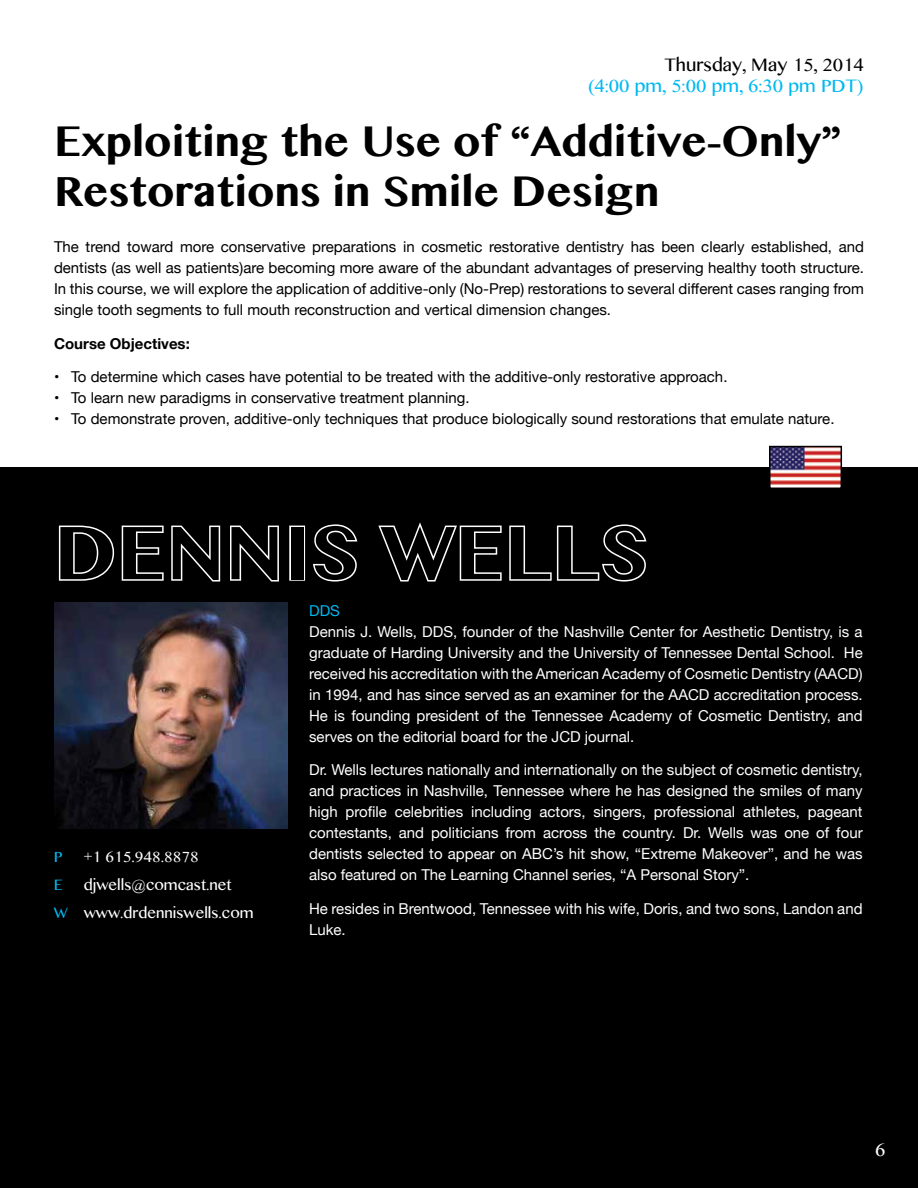
<style>
.page{position:relative;width:918px;height:1188px;background:#fff}
.page>*{position:absolute;margin:0;border:0;box-sizing:border-box;transform-origin:0 0}
.t1{font:700 75px "Bangla MN";color:#000}
.t2{font:700 42px/50.4px "Bangla MN";color:#000}
.t3{font:18px "Bangla MN";color:#00b9f1}
.t4{font:18px "Bangla MN";color:#000}
.t5{font:18px "Bangla MN";color:#fff}
.t6{font:15px/21px "Helvetica Neue";color:#fff;text-align:justify}
.t7{font:15px/21px "Helvetica Neue";color:#000;text-align:justify}
.t8{font:15px/28.2px "Bangla MN";color:#fff;text-align:center}
.t9{font:700 15px "Helvetica Neue";color:#000}
.t10{font:15px "Helvetica Neue";color:#00b9f1}
.t11{font:15px "Bangla MN";color:#00b9f1}
.s1{color:#00b9f1}
</style>
<div class="page">
<div style="left:0;top:467px;width:918px;height:721px;background:#000"></div>
<img style="left:772px;top:449px;width:67px;height:37px">
<div style="left:769px;top:446px;width:73px;height:43px;border:2px solid #000"></div>
<img style="left:54px;top:603px;width:234px;height:225px">
<svg style="left:58px;top:525px;width:163px;height:57px"></svg>
<svg style="left:230px;top:525px;width:49px;height:57px"></svg>
<div style="left:289px;top:526px;width:16px;height:55px;border:3px solid #fff"></div>
<svg style="left:313px;top:524px;width:45px;height:58px"></svg>
<svg style="left:378px;top:522px;width:269px;height:60px"></svg>
<p class="t4" style="left:664px;top:53px;width:201px">Thursday, May 15, 2014</p>
<p class="t3" style="left:588px;top:74px;width:278px">(4:00 pm, 5:00 pm, 6:30 pm PDT)</p>
<h2 class="t2" style="left:54px;top:117px;width:789px">Exploiting the Use of “Additive-Only”<br>Restorations in Smile Design</h2>
<p class="t7" style="left:54px;top:237px;width:812px">The trend toward more conservative preparations in cosmetic restorative dentistry has been clearly established, and dentists (as well as patients)are becoming more aware of the abundant advantages of preserving healthy tooth structure.<br>In this course, we will explore the application of additive-only (No-Prep) restorations to several different cases ranging from single tooth segments to full mouth reconstruction and vertical dimension changes.</p>
<p class="t9" style="left:54px;top:331px;width:137px">Course Objectives:</p>
<p class="t7" style="left:54px;top:367px;width:675px">• To determine which cases have potential to be treated with the additive-only restorative approach.</p>
<p class="t7" style="left:54px;top:388px;width:417px">• To learn new paradigms in conservative treatment planning.</p>
<p class="t7" style="left:54px;top:409px;width:782px">• To demonstrate proven, additive-only techniques that produce biologically sound restorations that emulate nature.</p>
<h1 class="t1" style="left:54px;top:504px;width:596px">Dennis Wells</h1>
<p class="t11" style="left:54px;top:847px;width:10px">P</p>
<p class="t8" style="left:84px;top:842px;width:116px">+1 615.948.8878</p>
<p class="t11" style="left:54px;top:875px;width:10px">E</p>
<p class="t8" style="left:54px;top:871px;width:201px">djwells@comcast.net<br><span class="s1">W</span> www.drdenniswells.com</p>
<p class="t10" style="left:309px;top:599px;width:32px">DDS</p>
<p class="t6" style="left:309px;top:622px;width:555px">Dennis J. Wells, DDS, founder of the Nashville Center for Aesthetic Dentistry, is a graduate of Harding University and the University of Tennessee Dental School. He received his accreditation with the American Academy of Cosmetic Dentistry (AACD) in 1994, and has since served as an examiner for the AACD accreditation process.<br>He is founding president of the Tennessee Academy of Cosmetic Dentistry, and serves on the editorial board for the JCD journal.</p>
<p class="t6" style="left:309px;top:760px;width:555px">Dr. Wells lectures nationally and internationally on the subject of cosmetic dentistry, and practices in Nashville, Tennessee where he has designed the smiles of many high profile celebrities including actors, singers, professional athletes, pageant contestants, and politicians from across the country. Dr. Wells was one of four dentists selected to appear on ABC’s hit show, “Extreme Makeover”, and he was also featured on The Learning Channel series, “A Personal Story”.</p>
<p class="t6" style="left:309px;top:899px;width:555px">He resides in Brentwood, Tennessee with his wife, Doris, and two sons, Landon and<br>Luke.</p>
<p class="t5" style="left:875px;top:1138px;width:12px">6</p>
</div>
